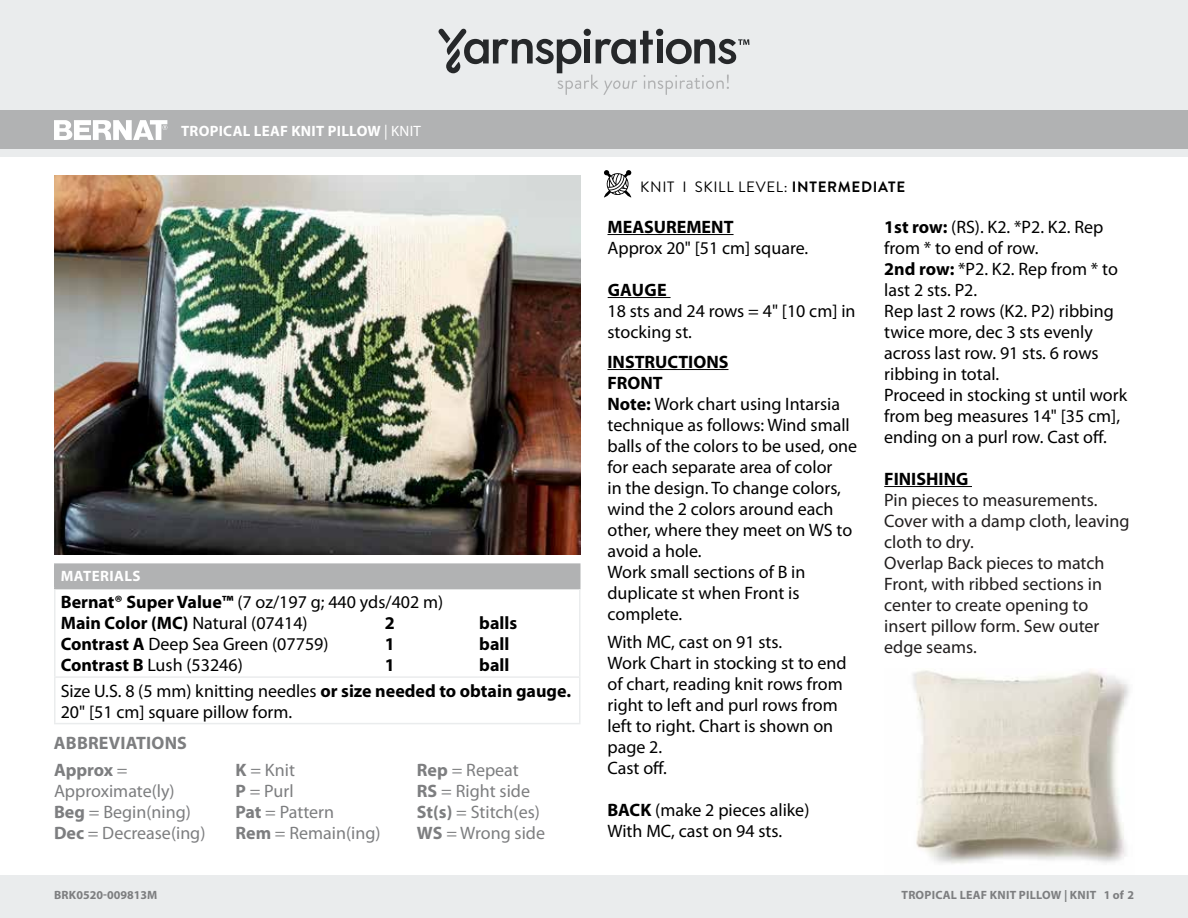
<style>
.page{position:relative;width:1188px;height:918px;background:#fff}
.page>*{position:absolute;margin:0;border:0;box-sizing:border-box;transform-origin:0 0}
.t1{font:18px/21px "Myriad Pro";color:#000}
.t2{font:18px/21px "Myriad Pro";color:#211e1e}
.t3{font:18px/21px "Myriad Pro";color:#7d7e80}
.t4{font:700 18px/25.5px "Myriad Pro";color:#000}
.t5{font:700 18px "Myriad Pro";letter-spacing:.01em;color:#7d7e80}
.t6{font:700 15px "Myriad Pro";letter-spacing:.02em;color:#fff}
.t7{font:15px "Brandon Grotesque";letter-spacing:.045em;color:#000}
.t8{font:700 12px "Myriad Pro";letter-spacing:.02em;color:#7d7e80}
.t9{font:700 12px "Myriad Pro";color:#7d7e80}
.s1{font-weight:400}
.s2{font-weight:700}
</style>
<div class="page">
<div style="left:0;top:875px;width:1188px;height:43px;background:#eaeced"></div>
<div style="left:0;top:149px;width:1188px;height:9px;background:#eaeced"></div>
<div style="left:0;top:0;width:1188px;height:111px;background:#eaeced"></div>
<div style="left:0;top:111px;width:1188px;height:38px;background:#b1b2b3"></div>
<hr style="left:608px;top:234px;width:126px;height:1px;background:#000">
<hr style="left:608px;top:297px;width:63px;height:1px;background:#000">
<hr style="left:608px;top:369px;width:120px;height:1px;background:#000">
<hr style="left:884px;top:486px;width:88px;height:1px;background:#000">
<div style="left:55px;top:564px;width:525px;height:25px;background:#b1b2b3"></div>
<hr style="left:54px;top:565px;width:2px;height:23px;background:#b1b2b3">
<hr style="left:54px;top:563px;width:526px;height:2px;background:#b1b2b3">
<hr style="left:54px;top:588px;width:526px;height:1px;background:#b1b2b3">
<hr style="left:54px;top:589px;width:2px;height:87px;background:#eaeced">
<hr style="left:579px;top:589px;width:1px;height:87px;background:#eaeced">
<hr style="left:54px;top:678px;width:2px;height:45px;background:#eaeced">
<hr style="left:54px;top:676px;width:526px;height:2px;background:#eaeced">
<hr style="left:579px;top:678px;width:1px;height:45px;background:#eaeced">
<hr style="left:54px;top:723px;width:526px;height:1px;background:#eaeced">
<img style="left:54px;top:176px;width:526px;height:378px">
<img style="left:912px;top:669px;width:217px;height:195px">
<svg style="left:604px;top:170px;width:27px;height:28px"></svg>
<svg style="left:54px;top:120px;width:113px;height:20px"></svg>
<svg style="left:438px;top:29px;width:311px;height:66px"></svg>
<p class="t6" style="left:181px;top:121px;width:241px">TROPICAL LEAF KNIT PILLOW <span class="s1">| KNIT</span></p>
<p class="t6" style="left:61px;top:567px;width:81px">MATERIALS</p>
<p class="t1" style="left:61px;top:591px;width:384px"><span class="s2">Bernat® Super Value™</span> (7 oz/197 g; 440 yds/402 m)<br><span class="s2">Main Color (MC)</span> Natural (07414)</p>
<p class="t4" style="left:385px;top:610px;width:11px">2</p>
<p class="t4" style="left:479px;top:610px;width:39px">balls</p>
<p class="t1" style="left:61px;top:633px;width:269px"><span class="s2">Contrast A</span> Deep Sea Green (07759)</p>
<p class="t4" style="left:385px;top:631px;width:11px">1</p>
<p class="t4" style="left:479px;top:631px;width:32px">ball</p>
<p class="t1" style="left:61px;top:654px;width:184px"><span class="s2">Contrast B</span> Lush (53246)</p>
<p class="t4" style="left:385px;top:652px;width:11px">1</p>
<p class="t4" style="left:61px;top:652px;width:512px;text-indent:418px">ball<br><span class="s1">Size U.S. 8 (5 mm) knitting needles</span> or size needed to obtain gauge.</p>
<p class="t1" style="left:61px;top:701px;width:233px">20" [51 cm] square pillow form.</p>
<p class="t5" style="left:54px;top:732px;width:135px">ABBREVIATIONS</p>
<p class="t3" style="left:54px;top:760px;width:153px"><span class="s2">Approx</span> =<br>Approximate(ly)<br><span class="s2">Beg</span> = Begin(ning)<br><span class="s2">Dec</span> = Decrease(ing)</p>
<p class="t3" style="left:235px;top:760px;width:147px"><span class="s2">K</span> = Knit<br><span class="s2">P</span> = Purl<br><span class="s2">Pat</span> = Pattern<br><span class="s2">Rem</span> = Remain(ing)</p>
<p class="t3" style="left:417px;top:760px;width:130px"><span class="s2">Rep</span> = Repeat<br><span class="s2">RS</span> = Right side<br><span class="s2">St(s)</span> = Stitch(es)<br><span class="s2">WS</span> = Wrong side</p>
<p class="t7" style="left:640px;top:177px;width:267px">KNIT I SKILL LEVEL: <span class="s2">INTERMEDIATE</span></p>
<p class="t4" style="left:608px;top:213px;width:128px">MEASUREMENT</p>
<p class="t1" style="left:608px;top:237px;width:202px">Approx 20" [51 cm] square.</p>
<p class="t4" style="left:608px;top:276px;width:61px">GAUGE</p>
<p class="t1" style="left:608px;top:300px;width:250px">18 sts and 24 rows = 4" [10 cm] in stocking st.</p>
<p class="t1" style="left:608px;top:351px;width:251px"><span class="s2">INSTRUCTIONS<br>FRONT<br>Note:</span> Work chart using Intarsia technique as follows: Wind small balls of the colors to be used, one for each separate area of color<br>in the design. To change colors, wind the 2 colors around each other, where they meet on WS to avoid a hole.<br>Work small sections of B in duplicate st when Front is complete.</p>
<p class="t1" style="left:608px;top:632px;width:241px">With MC, cast on 91 sts.<br>Work Chart in stocking st to end of chart, reading knit rows from right to left and purl rows from left to right. Chart is shown on page 2.<br>Cast off.</p>
<p class="t1" style="left:608px;top:800px;width:203px"><span class="s2">BACK</span> (make 2 pieces alike)<br>With MC, cast on 94 sts.</p>
<p class="t1" style="left:884px;top:216px;width:244px"><span class="s2">1st row:</span> (RS). K2. *P2. K2. Rep from * to end of row.<br><span class="s2">2nd row:</span> *P2. K2. Rep from * to last 2 sts. P2.<br>Rep last 2 rows (K2. P2) ribbing twice more, dec 3 sts evenly across last row. 91 sts. 6 rows ribbing in total.<br>Proceed in stocking st until work from beg measures 14" [35 cm], ending on a purl row. Cast off.</p>
<p class="t4" style="left:884px;top:465px;width:86px">FINISHING</p>
<p class="t2" style="left:884px;top:489px;width:247px">Pin pieces to measurements.<br>Cover with a damp cloth, leaving cloth to dry.<br>Overlap Back pieces to match<br>Front, with ribbed sections in center to create opening to insert pillow form. Sew outer edge seams.</p>
<p class="t9" style="left:54px;top:887px;width:105px">BRK0520-009813M</p>
<p class="t8" style="left:902px;top:887px;width:234px">TROPICAL LEAF KNIT PILLOW | KNIT 1 of 2</p>
</div>
